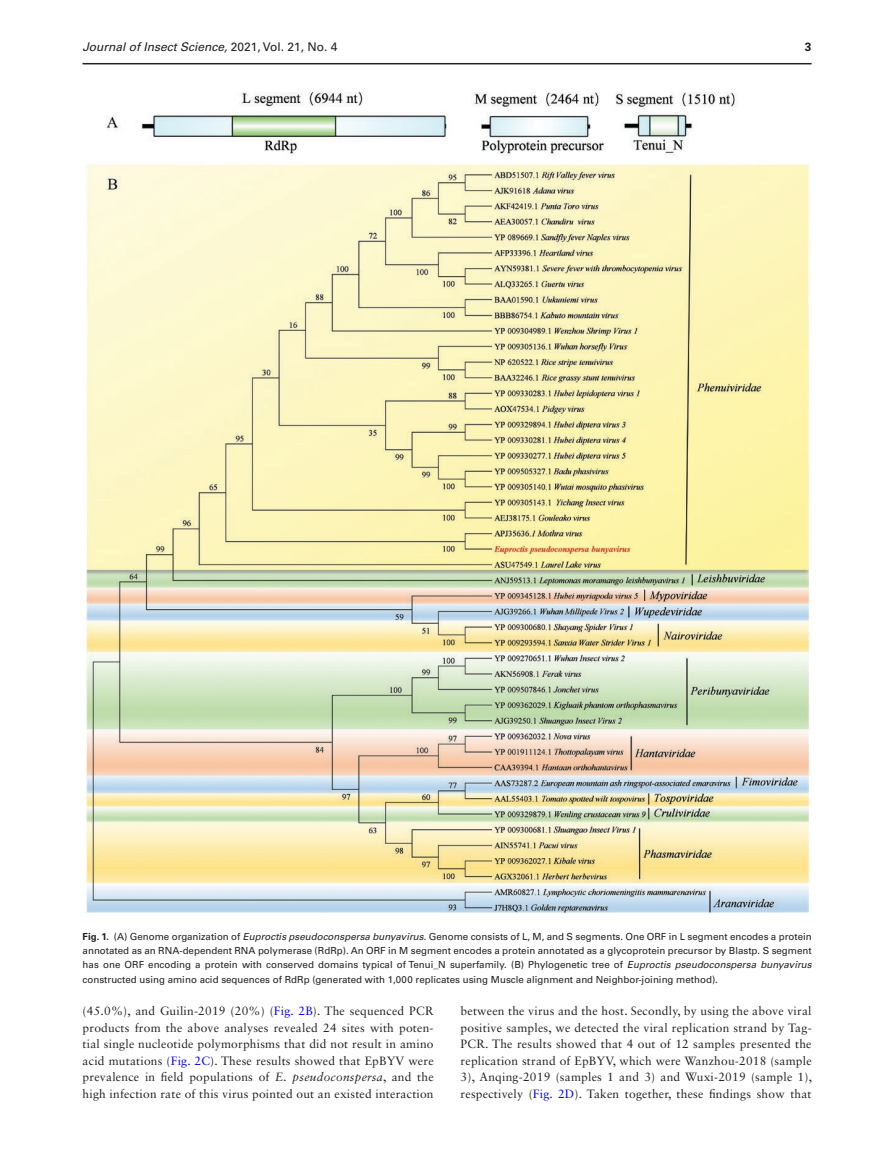
<style>
.page{position:relative;width:893px;height:1174px;background:#fff}
.page>*{position:absolute;margin:0;border:0;box-sizing:border-box;transform-origin:0 0}
.t1{font:12px/16.5px "Sabon LT Std";letter-spacing:.02em;color:#231f20;text-align:justify}
.t2{font:italic 12px "Univers LT Std";color:#231f20}
.t3{font:700 12px "Univers LT Std";color:#231f20}
.t4{font:9.75px/14.2px "Univers LT Std";color:#231f20;text-align:justify}
.s1{font-style:normal}
.s2{font-weight:700}
.s3{font-style:italic}
.s4{color:#00f}
</style>
<div class="page">
<hr style="left:82px;top:63px;width:729px;height:1px;background:#231f20">
<img style="left:86px;top:91px;width:722px;height:821px">
<p class="t2" style="left:82px;top:40px;width:256px">Journal of Insect Science, <span class="s1">2021, Vol. 21, No. 4</span></p>
<p class="t3" style="left:805px;top:40px;width:8px">3</p>
<p class="t4" style="left:83px;top:929px;width:731px"><span class="s2">Fig. 1.</span> (A) Genome organization of <span class="s3">Euproctis pseudoconspersa bunyavirus</span>. Genome consists of L, M, and S segments. One ORF in L segment encodes a protein annotated as an RNA-dependent RNA polymerase (RdRp). An ORF in M segment encodes a protein annotated as a glycoprotein precursor by Blastp. S segment has one ORF encoding a protein with conserved domains typical of Tenui_N superfamily. (B) Phylogenetic tree of <span class="s3">Euproctis pseudoconspersa bunyavirus </span>constructed using amino acid sequences of RdRp (generated with 1,000 replicates using Muscle alignment and Neighbor-joining method).</p>
<p class="t1" style="left:83px;top:1002px;width:353px">(45.0%), and Guilin-2019 (20%) (<span class="s4">Fig. 2B</span>). The sequenced PCR products from the above analyses revealed 24 sites with poten&shy;tial single nucleotide polymorphisms that did not result in amino acid mutations (<span class="s4">Fig. 2C</span>). These results showed that EpBYV were prevalence in field populations of <span class="s3">E. pseudoconspersa</span>, and the high infection rate of this virus pointed out an existed interaction</p>
<p class="t1" style="left:461px;top:1002px;width:353px">between the virus and the host. Secondly, by using the above viral positive samples, we detected the viral replication strand by Tag-PCR. The results showed that 4 out of 12 samples presented the replication strand of EpBYV, which were Wanzhou-2018 (sample 3), Anqing-2019 (samples 1 and 3) and Wuxi-2019 (sample 1), respectively (<span class="s4">Fig. 2D</span>). Taken together, these findings show that</p>
</div>
